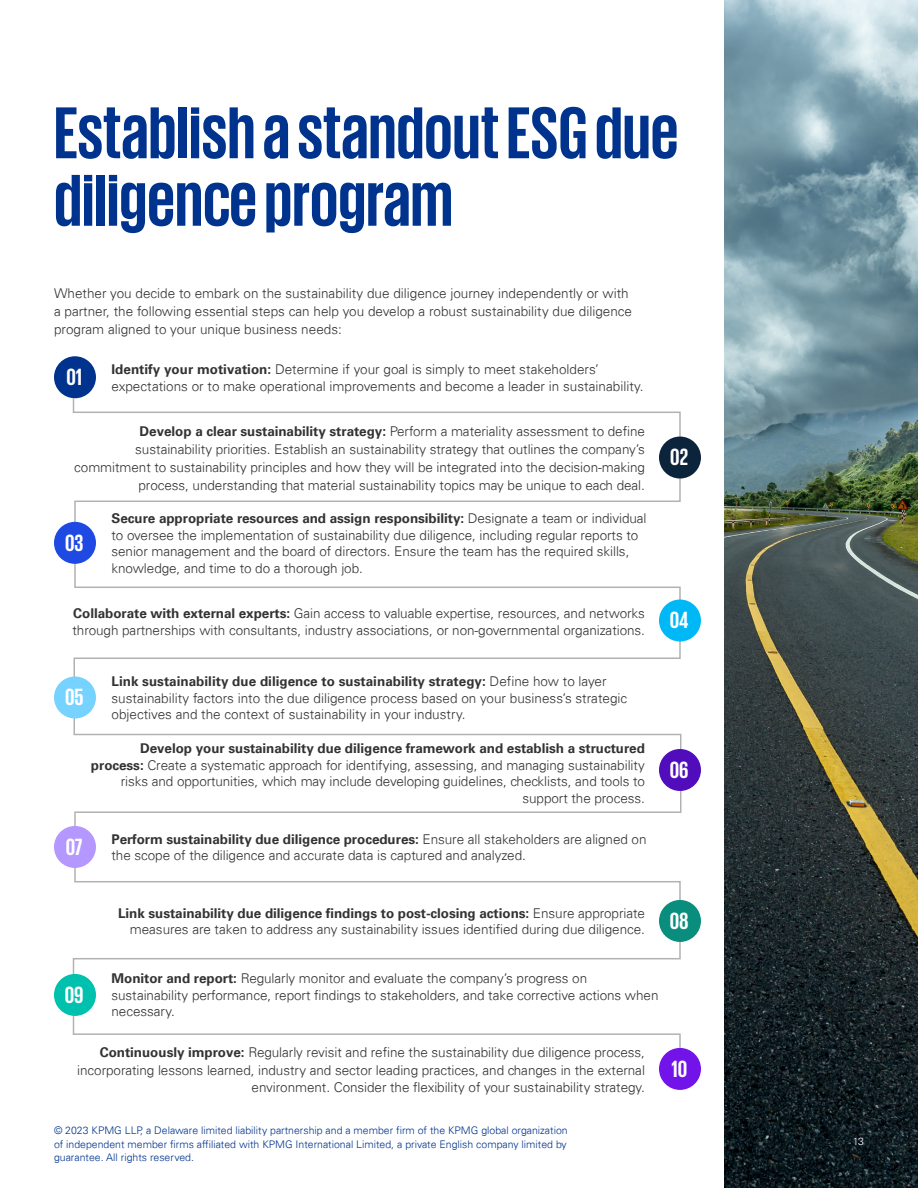
<style>
.page{position:relative;width:918px;height:1188px;background:#fff}
.page>*{position:absolute;margin:0;border:0;box-sizing:border-box;transform-origin:0 0}
.t1{font:700 75px/67.5px "KPMG";color:#00338d}
.t2{font:700 24px "KPMG";color:#fff}
.t3{font:300 13.5px/16.5px "Univers 45";letter-spacing:-.005em;color:#333}
.t4{font:700 13.5px "Univers";letter-spacing:-.005em;color:#333}
.t5{font:300 10.5px/13.5px "Univers 45";color:#00338d;text-align:justify}
.t6{font:300 10.5px "Univers 45";color:#fff}
.s1{font-family:"Univers";font-weight:700}
.s2{font-family:"Univers 45";font-weight:300}
</style>
<div class="page">
<img style="left:725px;top:0;width:193px;height:1188px">
<div style="left:54px;top:356px;width:42px;height:42px;background:#00338d;border-radius:50%"></div>
<svg style="left:72px;top:397px;width:610px;height:654px"></svg>
<div style="left:54px;top:522px;width:42px;height:42px;background:#1e49e2;border-radius:50%"></div>
<div style="left:659px;top:437px;width:42px;height:42px;background:#0c233c;border-radius:50%"></div>
<div style="left:659px;top:600px;width:42px;height:42px;background:#00b8f5;border-radius:50%"></div>
<div style="left:659px;top:749px;width:42px;height:42px;background:#510dbc;border-radius:50%"></div>
<div style="left:54px;top:826px;width:42px;height:42px;background:#b497ff;border-radius:50%"></div>
<div style="left:659px;top:900px;width:42px;height:42px;background:#098e7e;border-radius:50%"></div>
<div style="left:54px;top:974px;width:42px;height:42px;background:#00c0ae;border-radius:50%"></div>
<div style="left:659px;top:1048px;width:42px;height:42px;background:#7213ea;border-radius:50%"></div>
<div style="left:54px;top:677px;width:42px;height:41px;background:#76d2ff;border-radius:50%"></div>
<h1 class="t1" style="left:54px;top:97px;width:626px">Establish a standout ESG due diligence program</h1>
<p class="t3" style="left:54px;top:284px;width:580px;line-height:18px">Whether you decide to embark on the sustainability due diligence journey independently or with a partner, the following essential steps can help you develop a robust sustainability due diligence program aligned to your unique business needs:</p>
<p class="t3" style="left:111px;top:361px;width:534px"><span class="s1">Identify your motivation:</span> Determine if your goal is simply to meet stakeholders’ expectations or to make operational improvements and become a leader in sustainability.</p>
<h2 class="t2" style="left:66px;top:365px;width:17px">01</h2>
<p class="t3" style="left:74px;top:422px;width:572px;line-height:18px;text-align:right"><span class="s1">Develop a clear sustainability strategy:</span> Perform a materiality assessment to define sustainability priorities. Establish an sustainability strategy that outlines the company’s commitment to sustainability principles and how they will be integrated into the decision-making process, understanding that material sustainability topics may be unique to each deal.</p>
<h2 class="t2" style="left:65px;top:530px;width:20px">03</h2>
<p class="t4" style="left:111px;top:510px;width:537px">Secure appropriate resources and assign responsibility: <span class="s2">Designate a team or individual</span></p>
<p class="t3" style="left:111px;top:527px;width:528px">to oversee the implementation of sustainability due diligence, including regular reports to senior management and the board of directors. Ensure the team has the required skills, knowledge, and time to do a thorough job.</p>
<p class="t3" style="left:72px;top:605px;width:574px"><span class="s1">Collaborate with external experts:</span> Gain access to valuable expertise, resources, and networks through partnerships with consultants, industry associations, or non-governmental organizations.</p>
<h2 class="t2" style="left:65px;top:685px;width:20px">05</h2>
<p class="t4" style="left:111px;top:673px;width:497px">Link sustainability due diligence to sustainability strategy: <span class="s2">Define how to layer</span></p>
<p class="t3" style="left:111px;top:690px;width:517px">sustainability factors into the due diligence process based on your business’s strategic objectives and the context of sustainability in your industry.</p>
<p class="t4" style="left:140px;top:740px;width:506px">Develop your sustainability due diligence framework and establish a structured</p>
<p class="t3" style="left:91px;top:757px;width:556px;text-align:right"><span class="s1">process:</span> Create a systematic approach for identifying, assessing, and managing sustainability risks and opportunities, which may include developing guidelines, checklists, and tools to support the process.</p>
<h2 class="t2" style="left:66px;top:835px;width:19px">07</h2>
<p class="t4" style="left:111px;top:831px;width:537px">Perform sustainability due diligence procedures: <span class="s2">Ensure all stakeholders are aligned on</span></p>
<p class="t3" style="left:111px;top:847px;width:416px">the scope of the diligence and accurate data is captured and analyzed.</p>
<h2 class="t2" style="left:670px;top:445px;width:19px">02</h2>
<h2 class="t2" style="left:670px;top:608px;width:20px">04</h2>
<h2 class="t2" style="left:670px;top:758px;width:20px">06</h2>
<p class="t4" style="left:118px;top:905px;width:528px">Link sustainability due diligence findings to post-closing actions: <span class="s2">Ensure appropriate</span></p>
<p class="t3" style="left:130px;top:921px;width:517px">measures are taken to address any sustainability issues identified during due diligence.</p>
<h2 class="t2" style="left:670px;top:909px;width:20px">08</h2>
<h2 class="t2" style="left:65px;top:983px;width:20px">09</h2>
<p class="t3" style="left:111px;top:970px;width:549px"><span class="s1">Monitor and report:</span> Regularly monitor and evaluate the company’s progress on sustainability performance, report findings to stakeholders, and take corrective actions when necessary.</p>
<p class="t3" style="left:77px;top:1043px;width:569px;line-height:18px;text-align:right"><span class="s1">Continuously improve:</span> Regularly revisit and refine the sustainability due diligence process, incorporating lessons learned, industry and sector leading practices, and changes in the external environment. Consider the flexibility of your sustainability strategy.</p>
<p class="t5" style="left:54px;top:1124px;width:515px">© 2023 KPMG LLP, a Delaware limited liability partnership and a member firm of the KPMG global organization of independent member firms affiliated with KPMG International Limited, a private English company limited by guarantee. All rights reserved.</p>
<h2 class="t2" style="left:671px;top:1057px;width:17px">10</h2>
<p class="t6" style="left:853px;top:1135px;width:13px">13</p>
</div>
